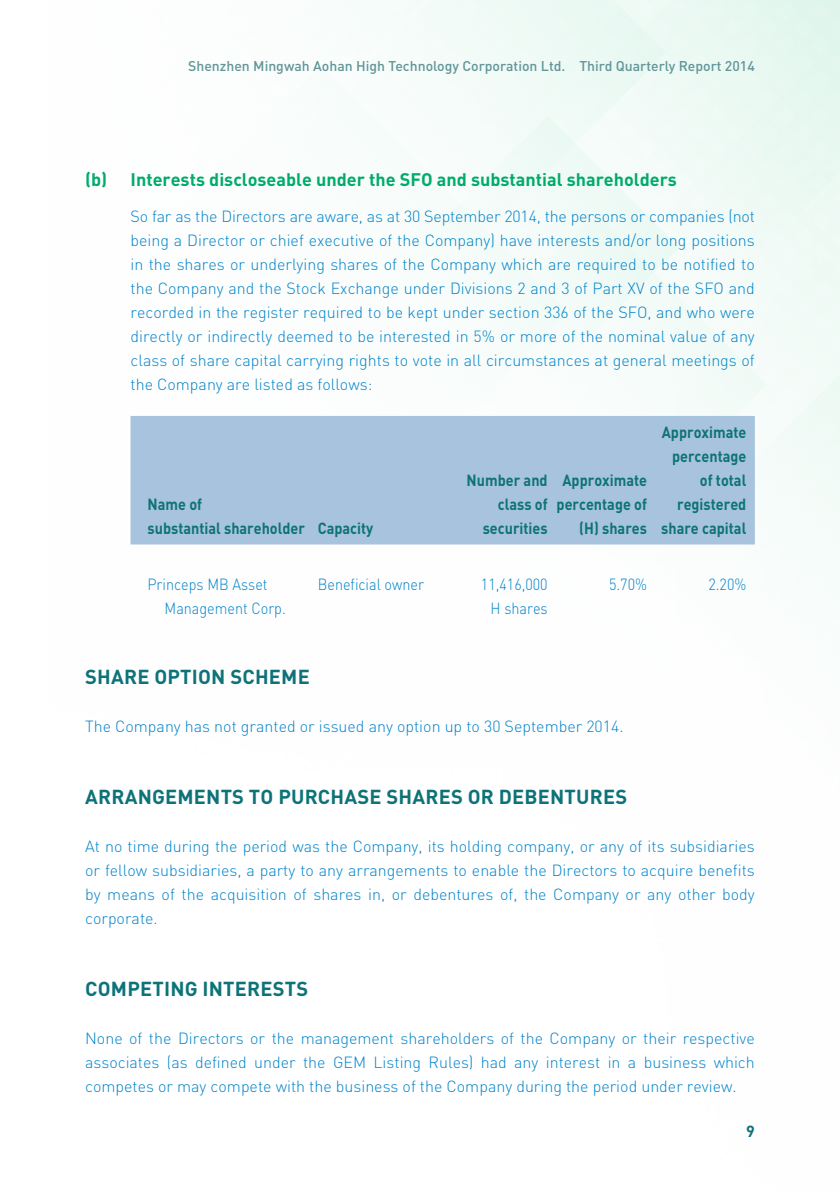
<style>
.page{position:relative;width:840px;height:1191px;background:#fff}
.page>*{position:absolute;margin:0;border:0;box-sizing:border-box;transform-origin:0 0}
.t1{font:700 20px "DIN Pro";letter-spacing:.01em;color:#0d7378}
.t2{font:700 18px "DIN Pro";color:#00ab6b}
.t3{font:300 16px/24px "DIN Pro";color:#0083ca;text-align:justify}
.t4{font:700 16px/24px "DIN Pro";color:#0d7378;text-align:right;scale:.9 1}
.t5{font:300 16px/24px "DIN Pro";color:#0083ca;scale:.9 1}
.t6{font:700 16px "DIN Pro";color:#0d7378}
.t7{font:500 14px "DIN Pro";color:#619599}
</style>
<div class="page">
<div style="left:130px;top:416px;width:624px;height:128px;background:#a8c3dd"></div>
<p class="t7" style="left:188px;top:56px;width:568px">Shenzhen Mingwah Aohan High Technology Corporation Ltd. Third Quarterly Report 2014</p>
<p class="t2" style="left:85px;top:167px;width:593px">(b) Interests discloseable under the SFO and substantial shareholders</p>
<p class="t3" style="left:130px;top:203px;width:625px">So far as the Directors are aware, as at 30 September 2014, the persons or companies (not being a Director or chief executive of the Company) have interests and/or long positions in the shares or underlying shares of the Company which are required to be notified to the Company and the Stock Exchange under Divisions 2 and 3 of Part XV of the SFO and recorded in the register required to be kept under section 336 of the SFO, and who were directly or indirectly deemed to be interested in 5% or more of the nominal value of any class of share capital carrying rights to vote in all circumstances at general meetings of the Company are listed as follows:</p>
<p class="t4" style="left:147px;top:491px;width:252px;text-align:left">Name of<br>substantial shareholder Capacity</p>
<p class="t4" style="left:466px;top:467px;width:91px">Number and class of securities</p>
<p class="t4" style="left:556px;top:467px;width:102px">Approximate percentage of (H) shares</p>
<p class="t4" style="left:661px;top:419px;width:96px">Approximate percentage of total registered share capital</p>
<p class="t5" style="left:164px;top:572px;width:136px;text-indent:-17px">Princeps MB Asset<br>Management Corp.</p>
<p class="t5" style="left:317px;top:572px;width:119px">Beneficial owner</p>
<p class="t5" style="left:480px;top:572px;width:76px;text-align:right">11,416,000<br>H shares</p>
<p class="t5" style="left:608px;top:572px;width:44px">5.70%</p>
<p class="t5" style="left:708px;top:572px;width:44px">2.20%</p>
<p class="t1" style="left:85px;top:663px;width:226px">SHARE OPTION SCHEME</p>
<p class="t3" style="left:85px;top:713px;width:539px">The Company has not granted or issued any option up to 30 September 2014.</p>
<p class="t1" style="left:85px;top:783px;width:543px">ARRANGEMENTS TO PURCHASE SHARES OR DEBENTURES</p>
<p class="t3" style="left:85px;top:833px;width:670px">At no time during the period was the Company, its holding company, or any of its subsidiaries or fellow subsidiaries, a party to any arrangements to enable the Directors to acquire benefits by means of the acquisition of shares in, or debentures of, the Company or any other body corporate.</p>
<p class="t1" style="left:85px;top:975px;width:224px">COMPETING INTERESTS</p>
<p class="t3" style="left:85px;top:1025px;width:670px">None of the Directors or the management shareholders of the Company or their respective associates (as defined under the GEM Listing Rules) had any interest in a business which competes or may compete with the business of the Company during the period under review.</p>
<p class="t6" style="left:745px;top:1120px;width:10px">9</p>
</div>
